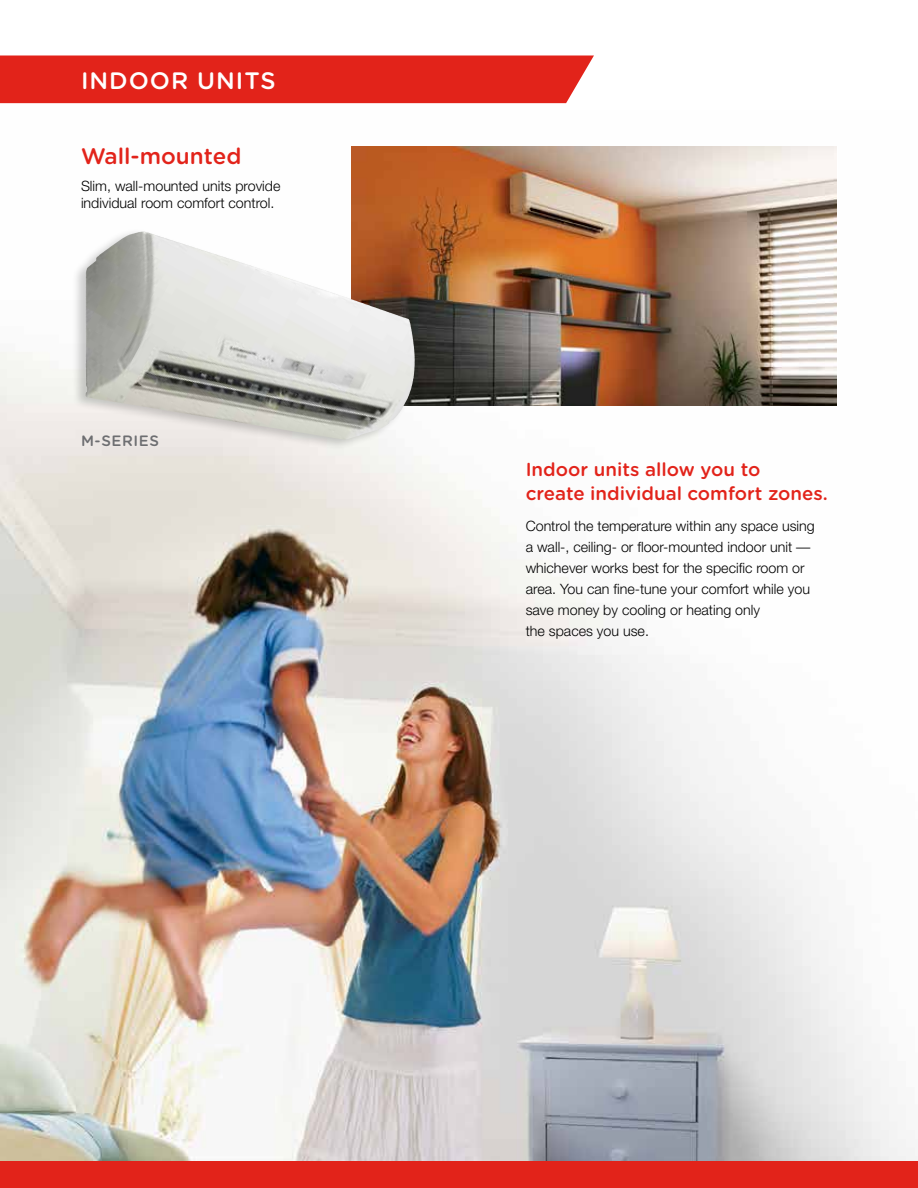
<style>
.page{position:relative;width:918px;height:1188px;background:#fff}
.page>*{position:absolute;margin:0;border:0;box-sizing:border-box;transform-origin:0 0}
.t1{font:500 23.7px "Gotham Rounded";letter-spacing:.04em;color:#fff}
.t2{font:500 22.5px "Gotham Rounded";color:#e2231a}
.t3{font:500 18.75px/24px "Gotham Rounded";color:#e2231a}
.t4{font:500 15px "Gotham Rounded";letter-spacing:.04em;color:#6d6e71}
.t5{font:300 14.25px/21px "Helvetica Neue";color:#000}
</style>
<div class="page">
<img style="left:0;top:352px;width:918px;height:809px">
<div style="left:0;top:56px;width:594px;height:47px;background:#e2231a"></div>
<img style="left:351px;top:146px;width:486px;height:259px">
<div style="left:71px;top:227px;width:345px;height:224px;background:#000;opacity:.2"></div>
<img style="left:112px;top:232px;width:31px;height:14px">
<div style="left:0;top:1161px;width:918px;height:27px;background:#e2231a"></div>
<h1 class="t1" style="left:81px;top:70px;width:196px">INDOOR UNITS</h1>
<h2 class="t2" style="left:81px;top:146px;width:162px">Wall-mounted</h2>
<p class="t5" style="left:81px;top:179px;width:201px;line-height:16.5px">Slim, wall-mounted units provide individual room comfort control.</p>
<p class="t4" style="left:81px;top:434px;width:80px">M-SERIES</p>
<h3 class="t3" style="left:526px;top:458px;width:304px">Indoor units allow you to<br>create individual comfort zones.</h3>
<p class="t5" style="left:526px;top:517px;width:291px">Control the temperature within any space using a wall-, ceiling- or floor-mounted indoor unit — whichever works best for the specific room or area. You can fine-tune your comfort while you save money by cooling or heating only<br>the spaces you use.</p>
</div>
